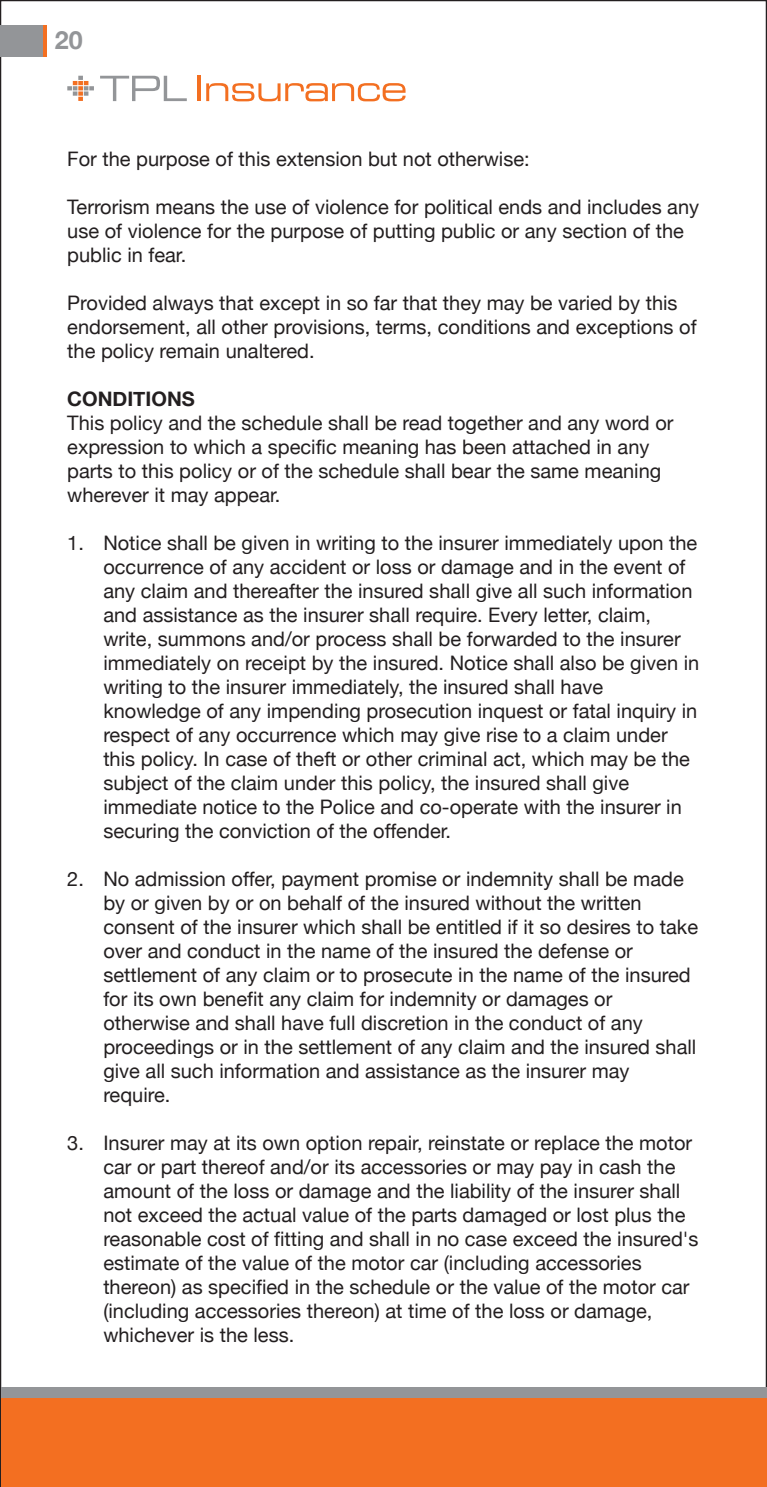
<style>
.page{position:relative;width:767px;height:1487px;background:#fff}
.page>*{position:absolute;margin:0;border:0;box-sizing:border-box;transform-origin:0 0}
.t1{font:700 25px "Helvetica Neue";color:#939598}
.t2{font:20px/24px "Helvetica Neue";color:#231f20}
.t3{font:700 20px "Helvetica Neue";color:#231f20}
</style>
<div class="page">
<svg style="left:42px;top:25px;width:5px;height:31px"></svg>
<div style="left:0;top:25px;width:42px;height:31px;background:#939598"></div>
<svg style="left:67px;top:76px;width:27px;height:25px"></svg>
<svg style="left:100px;top:76px;width:87px;height:25px"></svg>
<hr style="left:197px;top:76px;width:4px;height:25px;background:#f36f21">
<svg style="left:206px;top:83px;width:199px;height:18px"></svg>
<div style="left:1px;top:1386px;width:765px;height:89px;background:#939598"></div>
<div style="left:1px;top:1397px;width:765px;height:89px;background:#f36f21"></div>
<p class="t1" style="left:55px;top:17px;width:29px">20</p>
<p class="t2" style="left:67px;top:145px;width:463px">For the purpose of this extension but not otherwise:</p>
<p class="t2" style="left:67px;top:193px;width:633px">Terrorism means the use of violence for political ends and includes any use of violence for the purpose of putting public or any section of the public in fear.</p>
<p class="t2" style="left:67px;top:289px;width:630px">Provided always that except in so far that they may be varied by this endorsement, all other provisions, terms, conditions and exceptions of the policy remain unaltered.</p>
<p class="t3" style="left:67px;top:380px;width:129px">CONDITIONS</p>
<p class="t2" style="left:67px;top:409px;width:607px">This policy and the schedule shall be read together and any word or expression to which a specific meaning has been attached in any parts to this policy or of the schedule shall bear the same meaning wherever it may appear.</p>
<p class="t2" style="left:103px;top:529px;width:597px;text-indent:-36px">1. Notice shall be given in writing to the insurer immediately upon the occurrence of any accident or loss or damage and in the event of any claim and thereafter the insured shall give all such information and assistance as the insurer shall require. Every letter, claim, write, summons and/or process shall be forwarded to the insurer immediately on receipt by the insured. Notice shall also be given in writing to the insurer immediately, the insured shall have knowledge of any impending prosecution inquest or fatal inquiry in respect of any occurrence which may give rise to a claim under this policy. In case of theft or other criminal act, which may be the subject of the claim under this policy, the insured shall give immediate notice to the Police and co-operate with the insurer in securing the conviction of the offender.</p>
<p class="t2" style="left:103px;top:865px;width:596px;text-indent:-36px">2. No admission offer, payment promise or indemnity shall be made by or given by or on behalf of the insured without the written consent of the insurer which shall be entitled if it so desires to take over and conduct in the name of the insured the defense or settlement of any claim or to prosecute in the name of the insured for its own benefit any claim for indemnity or damages or otherwise and shall have full discretion in the conduct of any proceedings or in the settlement of any claim and the insured shall give all such information and assistance as the insurer may require.</p>
<p class="t2" style="left:103px;top:1129px;width:596px;text-indent:-36px">3. Insurer may at its own option repair, reinstate or replace the motor car or part thereof and/or its accessories or may pay in cash the amount of the loss or damage and the liability of the insurer shall not exceed the actual value of the parts damaged or lost plus the reasonable cost of fitting and shall in no case exceed the insured's estimate of the value of the motor car (including accessories thereon) as specified in the schedule or the value of the motor car (including accessories thereon) at time of the loss or damage, whichever is the less.</p>
</div>
